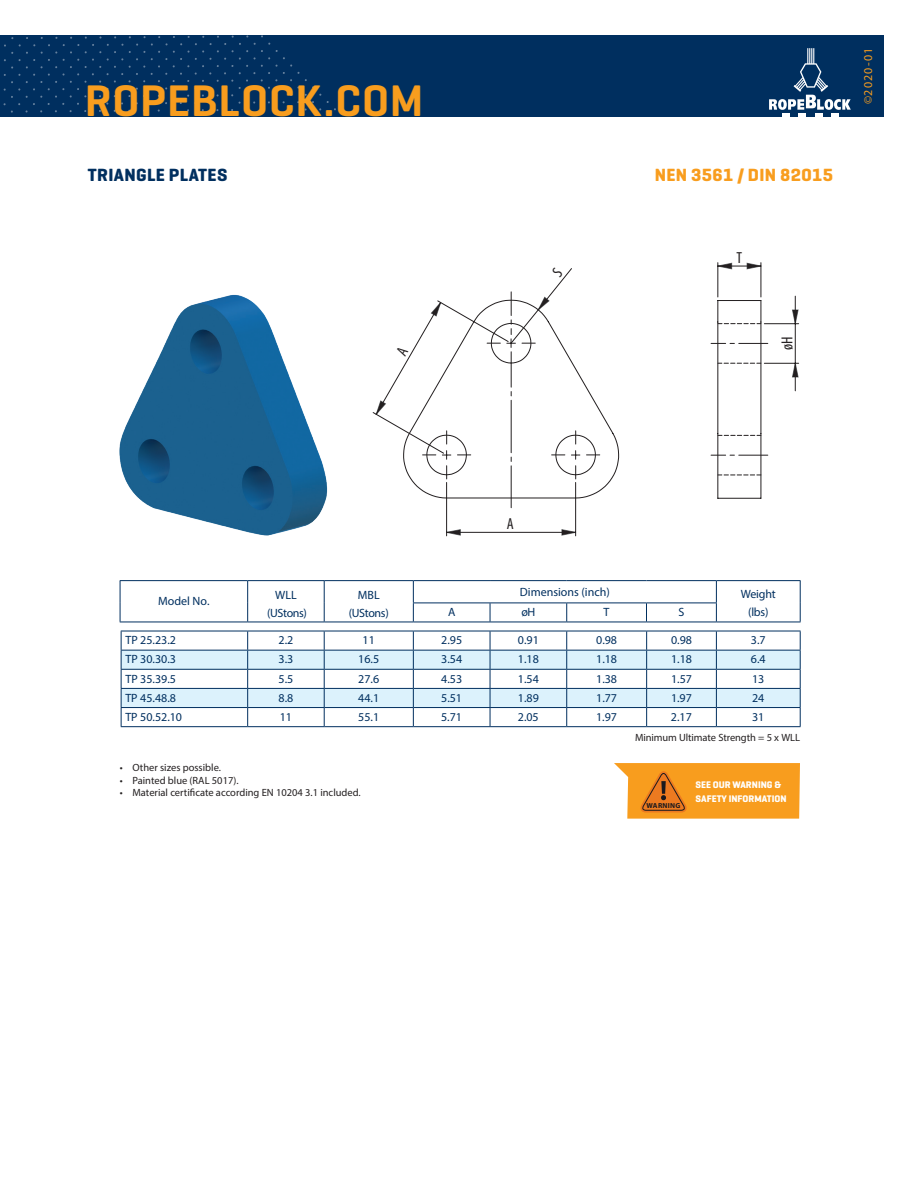
<style>
.page{position:relative;width:918px;height:1188px;background:#fff}
.page>*{position:absolute;margin:0;border:0;box-sizing:border-box;transform-origin:0 0}
.t1{font:600 45px "Geogrotesque";letter-spacing:.015em;color:#f89d1e}
.t2{font:700 18px "Geogrotesque";letter-spacing:.02em;color:#f89d1e}
.t3{font:700 18px "Geogrotesque";letter-spacing:.02em;color:#002f5f}
.t4{font:condensed 16.05px "Myriad Pro";color:#231f20}
.t5{font:12px "Myriad Pro";color:#002f5f}
.t6{font:12px/18px "Myriad Pro";letter-spacing:-.03em;color:#002f5f;text-align:center}
.t7{font:12px "Myriad Pro";letter-spacing:.09em;color:#f89d1e}
.t8{font:10.5px "Myriad Pro";color:#231f20}
.t9{font:700 9.75px/14.4px "Geogrotesque";color:#fff}
.t10{font:700 7.2px "Myriad";letter-spacing:.04em;color:#1a191e}
</style>
<div class="page">
<div style="left:0;top:35px;width:884px;height:81px;background:#002f5f"></div>
<svg style="left:3px;top:35px;width:333px;height:78px"></svg>
<svg style="left:769px;top:48px;width:82px;height:69px"></svg>
<hr style="left:121px;top:726px;width:127px;height:1px;background:#002f5f">
<hr style="left:248px;top:726px;width:76px;height:1px;background:#002f5f">
<hr style="left:324px;top:726px;width:89px;height:1px;background:#002f5f">
<hr style="left:413px;top:726px;width:77px;height:1px;background:#002f5f">
<hr style="left:490px;top:726px;width:77px;height:1px;background:#002f5f">
<hr style="left:567px;top:726px;width:80px;height:1px;background:#002f5f">
<hr style="left:647px;top:726px;width:69px;height:1px;background:#002f5f">
<svg style="left:121px;top:631px;width:680px;height:95px"></svg>
<hr style="left:716px;top:726px;width:85px;height:1px;background:#002f5f">
<hr style="left:120px;top:580px;width:128px;height:1px;background:#002f5f">
<hr style="left:248px;top:580px;width:76px;height:1px;background:#002f5f">
<hr style="left:324px;top:580px;width:89px;height:1px;background:#002f5f">
<svg style="left:120px;top:581px;width:1px;height:41px"></svg>
<svg style="left:247px;top:581px;width:1px;height:41px"></svg>
<svg style="left:324px;top:581px;width:1px;height:41px"></svg>
<hr style="left:120px;top:622px;width:128px;height:1px;background:#002f5f">
<hr style="left:248px;top:622px;width:76px;height:1px;background:#002f5f">
<hr style="left:324px;top:622px;width:89px;height:1px;background:#002f5f">
<hr style="left:413px;top:580px;width:77px;height:1px;background:#002f5f">
<hr style="left:490px;top:580px;width:77px;height:1px;background:#002f5f">
<hr style="left:567px;top:580px;width:80px;height:1px;background:#002f5f">
<hr style="left:646px;top:580px;width:70px;height:1px;background:#002f5f">
<hr style="left:716px;top:580px;width:85px;height:1px;background:#002f5f">
<svg style="left:800px;top:581px;width:1px;height:41px"></svg>
<hr style="left:716px;top:622px;width:85px;height:1px;background:#002f5f">
<hr style="left:413px;top:603px;width:77px;height:1px;background:#002f5f">
<svg style="left:413px;top:581px;width:1px;height:41px"></svg>
<hr style="left:490px;top:603px;width:77px;height:1px;background:#002f5f">
<svg style="left:490px;top:603px;width:1px;height:19px"></svg>
<hr style="left:567px;top:603px;width:80px;height:1px;background:#002f5f">
<svg style="left:566px;top:603px;width:1px;height:19px"></svg>
<hr style="left:646px;top:603px;width:71px;height:1px;background:#002f5f">
<svg style="left:646px;top:603px;width:1px;height:19px"></svg>
<svg style="left:716px;top:581px;width:1px;height:41px"></svg>
<hr style="left:413px;top:622px;width:77px;height:1px;background:#002f5f">
<hr style="left:490px;top:622px;width:77px;height:1px;background:#002f5f">
<hr style="left:567px;top:622px;width:80px;height:1px;background:#002f5f">
<hr style="left:646px;top:622px;width:70px;height:1px;background:#002f5f">
<img style="left:119px;top:294px;width:254px;height:242px">
<hr style="left:446px;top:482px;width:1px;height:54px;background:#231f20">
<hr style="left:575px;top:482px;width:1px;height:54px;background:#231f20">
<svg style="left:446px;top:529px;width:130px;height:7px"></svg>
<svg style="left:711px;top:343px;width:57px;height:1px"></svg>
<svg style="left:711px;top:455px;width:57px;height:1px"></svg>
<hr style="left:761px;top:263px;width:1px;height:34px;background:#231f20">
<hr style="left:718px;top:263px;width:1px;height:34px;background:#231f20">
<hr style="left:764px;top:363px;width:35px;height:1px;background:#231f20">
<hr style="left:764px;top:323px;width:35px;height:1px;background:#231f20">
<svg style="left:717px;top:263px;width:44px;height:6px"></svg>
<svg style="left:792px;top:296px;width:6px;height:95px"></svg>
<hr style="left:718px;top:300px;width:43px;height:1px;background:#231f20">
<hr style="left:718px;top:498px;width:43px;height:1px;background:#231f20">
<hr style="left:717px;top:434px;width:1px;height:64px;background:#231f20">
<hr style="left:760px;top:434px;width:1px;height:64px;background:#231f20">
<hr style="left:717px;top:322px;width:1px;height:112px;background:#231f20">
<hr style="left:760px;top:322px;width:1px;height:112px;background:#231f20">
<svg style="left:718px;top:435px;width:43px;height:1px"></svg>
<svg style="left:718px;top:475px;width:43px;height:1px"></svg>
<svg style="left:717px;top:301px;width:44px;height:23px"></svg>
<svg style="left:718px;top:363px;width:43px;height:1px"></svg>
<svg style="left:614px;top:763px;width:186px;height:56px;background:#f39e2e"></svg>
<svg style="left:373px;top:268px;width:247px;height:240px"></svg>
<h1 class="t1" style="left:85px;top:73px;width:340px">ROPEBLOCK.COM</h1>
<h2 class="t3" style="left:88px;top:164px;width:141px">TRIANGLE PLATES</h2>
<h2 class="t2" style="left:655px;top:164px;width:180px">NEN 3561 / DIN 82015</h2>
<h3 class="t4" style="left:737px;top:248px;width:7px">T</h3>
<h3 class="t4" style="left:778px;top:350px;width:15px;rotate:-90deg">øH</h3>
<p class="t7" style="left:861px;top:104px;width:58px;rotate:-90deg">©2020-01</p>
<h3 class="t4" style="left:507px;top:514px;width:8px">A</h3>
<p class="t5" style="left:158px;top:593px;width:53px">Model No.</p>
<p class="t6" style="left:267px;top:585px;width:41px">WLL (UStons)</p>
<p class="t6" style="left:349px;top:585px;width:41px">MBL (UStons)</p>
<p class="t5" style="left:520px;top:584px;width:91px">Dimensions (inch)</p>
<p class="t5" style="left:741px;top:587px;width:37px">Weight</p>
<p class="t5" style="left:448px;top:605px;width:9px">A</p>
<p class="t5" style="left:521px;top:605px;width:16px">øH</p>
<p class="t5" style="left:604px;top:605px;width:7px">T</p>
<p class="t5" style="left:678px;top:605px;width:7px">S</p>
<p class="t5" style="left:748px;top:605px;width:22px">(lbs)</p>
<p class="t5" style="left:125px;top:633px;width:52px">TP 25.23.2</p>
<p class="t5" style="left:279px;top:633px;width:16px">2.2</p>
<p class="t5" style="left:363px;top:633px;width:14px">11</p>
<p class="t5" style="left:441px;top:633px;width:22px">2.95</p>
<p class="t5" style="left:518px;top:633px;width:22px">0.91</p>
<p class="t5" style="left:596px;top:633px;width:22px">0.98</p>
<p class="t5" style="left:671px;top:633px;width:22px">0.98</p>
<p class="t5" style="left:751px;top:633px;width:16px">3.7</p>
<p class="t5" style="left:125px;top:652px;width:52px">TP 30.30.3</p>
<p class="t5" style="left:279px;top:652px;width:16px">3.3</p>
<p class="t5" style="left:358px;top:652px;width:22px">16.5</p>
<p class="t5" style="left:441px;top:652px;width:22px">3.54</p>
<p class="t5" style="left:518px;top:652px;width:22px">1.18</p>
<p class="t5" style="left:596px;top:652px;width:22px">1.18</p>
<p class="t5" style="left:671px;top:652px;width:22px">1.18</p>
<p class="t5" style="left:751px;top:652px;width:16px">6.4</p>
<p class="t5" style="left:125px;top:671px;width:52px">TP 35.39.5</p>
<p class="t5" style="left:279px;top:671px;width:16px">5.5</p>
<p class="t5" style="left:358px;top:671px;width:22px">27.6</p>
<p class="t5" style="left:441px;top:671px;width:22px">4.53</p>
<p class="t5" style="left:518px;top:671px;width:22px">1.54</p>
<p class="t5" style="left:596px;top:671px;width:22px">1.38</p>
<p class="t5" style="left:671px;top:671px;width:22px">1.57</p>
<p class="t5" style="left:752px;top:671px;width:14px">13</p>
<p class="t5" style="left:125px;top:690px;width:52px">TP 45.48.8</p>
<p class="t5" style="left:279px;top:690px;width:16px">8.8</p>
<p class="t5" style="left:358px;top:690px;width:22px">44.1</p>
<p class="t5" style="left:441px;top:690px;width:22px">5.51</p>
<p class="t5" style="left:518px;top:690px;width:22px">1.89</p>
<p class="t5" style="left:596px;top:690px;width:22px">1.77</p>
<p class="t5" style="left:671px;top:690px;width:22px">1.97</p>
<p class="t5" style="left:752px;top:690px;width:14px">24</p>
<p class="t5" style="left:125px;top:709px;width:58px">TP 50.52.10</p>
<p class="t5" style="left:280px;top:709px;width:14px">11</p>
<p class="t5" style="left:358px;top:709px;width:22px">55.1</p>
<p class="t5" style="left:441px;top:709px;width:22px">5.71</p>
<p class="t5" style="left:518px;top:709px;width:22px">2.05</p>
<p class="t5" style="left:596px;top:709px;width:22px">1.97</p>
<p class="t5" style="left:671px;top:709px;width:22px">2.17</p>
<p class="t5" style="left:752px;top:709px;width:14px">31</p>
<p class="t8" style="left:120px;top:761px;width:103px">• Other sizes possible.</p>
<p class="t8" style="left:120px;top:774px;width:120px">• Painted blue (RAL 5017).</p>
<p class="t8" style="left:120px;top:786px;width:243px">• Material certificate according EN 10204 3.1 included.</p>
<p class="t8" style="left:635px;top:731px;width:166px">Minimum Ultimate Strength = 5 x WLL</p>
<p class="t10" style="left:647px;top:802px;width:35px">WARNING</p>
<p class="t9" style="left:696px;top:777px;width:92px">SEE OUR WARNING &amp;<br>SAFETY INFORMATION</p>
</div>
